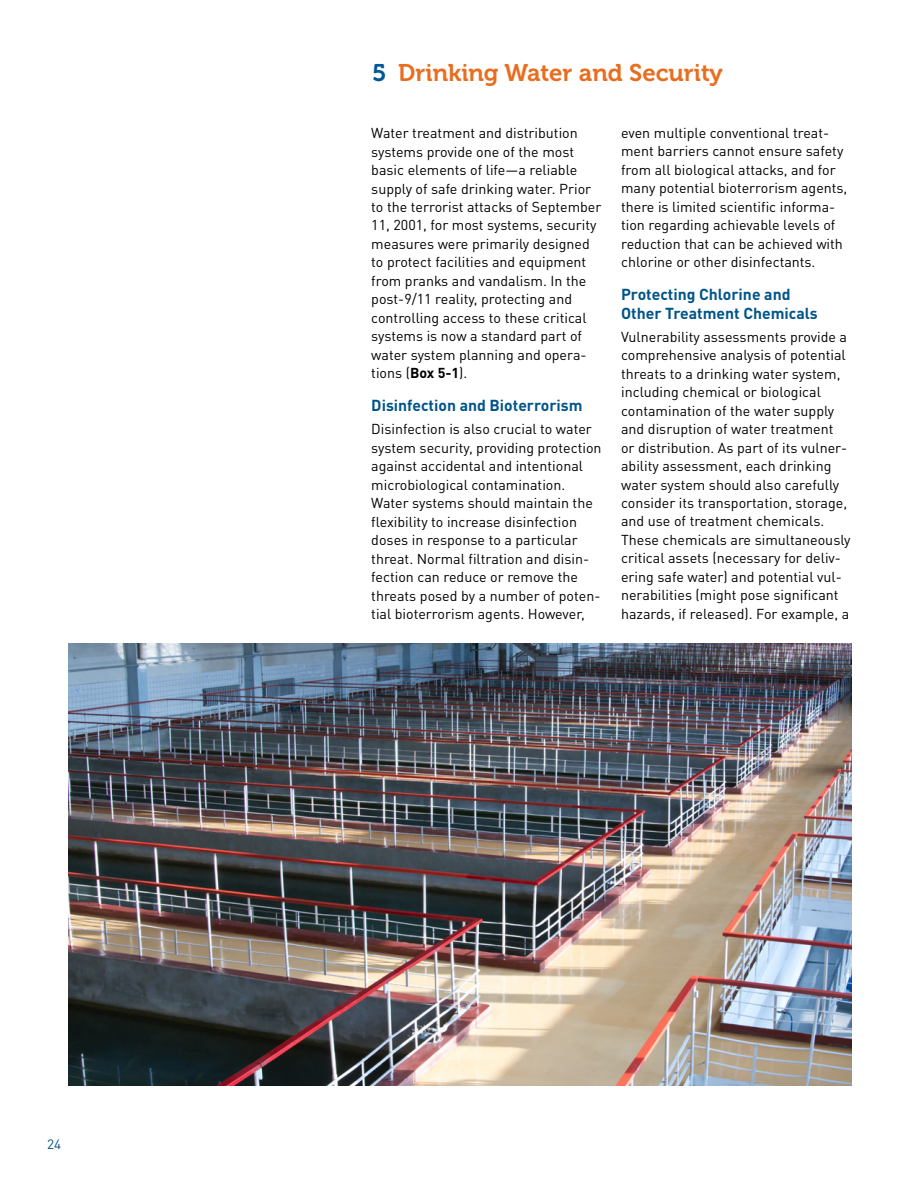
<style>
.page{position:relative;width:918px;height:1188px;background:#fff}
.page>*{position:absolute;margin:0;border:0;box-sizing:border-box;transform-origin:0 0}
.t1{font:24px "Museo 700";color:#e86d1f}
.t2{font:700 15.75px/18.8px "DINOT";color:#005488}
.t3{font:14.25px/18.5px "DINOT";color:#000}
.t4{font:13.5px "DINOT";color:#005488}
.s1{color:#005695}
.s2{font-weight:700}
</style>
<div class="page">
<img style="left:68px;top:644px;width:783px;height:442px">
<p class="t4" style="left:47px;top:1135px;width:16px">24</p>
<h1 class="t1" style="left:372px;top:59px;width:352px"><span class="s1">5</span> Drinking Water and Security</h1>
<p class="t3" style="left:371px;top:123px;width:232px">Water treatment and distribution systems provide one of the most basic elements of life—a reliable supply of safe drinking water. Prior to the terrorist attacks of September 11, 2001, for most systems, security measures were primarily designed to protect facilities and equipment from pranks and vandalism. In the post-9/11 reality, protecting and controlling access to these critical systems is now a standard part of water system planning and opera&shy;tions (<span class="s2">Box 5-1</span>).</p>
<p class="t2" style="left:371px;top:395px;width:213px">Disinfection and Bioterrorism</p>
<p class="t3" style="left:371px;top:420px;width:232px">Disinfection is also crucial to water system security, providing protection against accidental and intentional microbiological contamination.<br>Water systems should maintain the flexibility to increase disinfection doses in response to a particular threat. Normal filtration and disin&shy;fection can reduce or remove the threats posed by a number of poten&shy;tial bioterrorism agents. However,</p>
<p class="t3" style="left:621px;top:123px;width:228px">even multiple conventional treat&shy;ment barriers cannot ensure safety from all biological attacks, and for many potential bioterrorism agents, there is limited scientific informa&shy;tion regarding achievable levels of reduction that can be achieved with chlorine or other disinfectants.</p>
<p class="t2" style="left:621px;top:284px;width:198px">Protecting Chlorine and<br>Other Treatment Chemicals</p>
<p class="t3" style="left:621px;top:327px;width:231px">Vulnerability assessments provide a comprehensive analysis of potential threats to a drinking water system, including chemical or biological contamination of the water supply and disruption of water treatment or distribution. As part of its vulner&shy;ability assessment, each drinking water system should also carefully consider its transportation, storage, and use of treatment chemicals.<br>These chemicals are simultaneously critical assets (necessary for deliv&shy;ering safe water) and potential vul&shy;nerabilities (might pose significant hazards, if released). For example, a</p>
</div>
